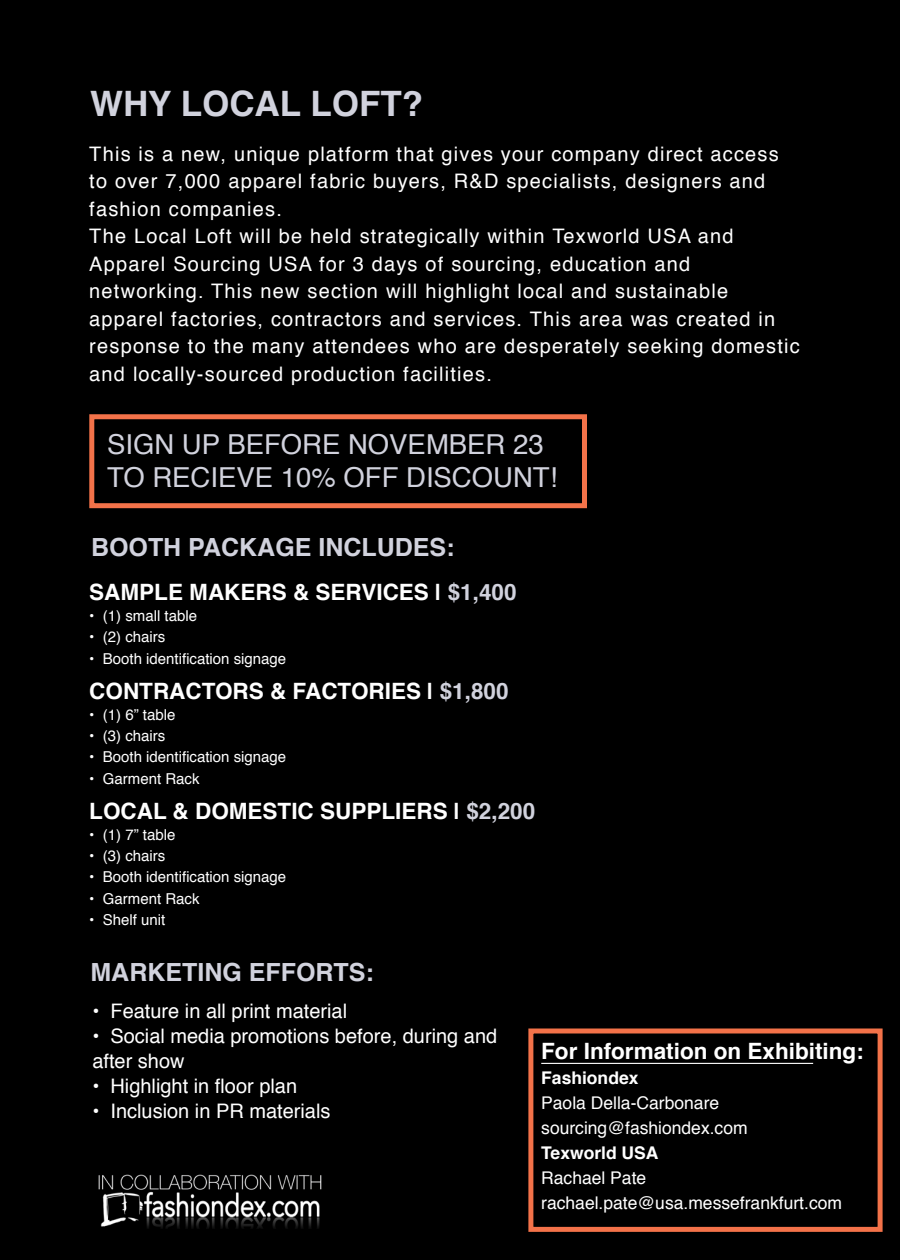
<style>
.page{position:relative;width:900px;height:1260px;background:#000}
.page>*{position:absolute;margin:0;border:0;box-sizing:border-box;transform-origin:0 0}
.t1{font:700 35px "Helvetica";color:#d1d2dd}
.t2{font:27.5px "Helvetica";color:#d1d2dd}
.t3{font:700 25px "Helvetica";color:#d1d2dd}
.t4{font:700 22.5px "Helvetica";color:#fff}
.t5{font:20px/27.5px "Helvetica";letter-spacing:.06em;color:#fff}
.t6{font:20px "Helvetica";color:#fff}
.t7{font:17.5px/25px "Helvetica";color:#fff}
.t8{font:700 17.5px "Helvetica";color:#fff}
.t9{font:15px "Helvetica";color:#fff}
.s1{color:#d1d2dd}
.s2{font-weight:700}
</style>
<div class="page">
<div style="left:528px;top:1029px;width:355px;height:203px;border:5px solid #f37249"></div>
<div style="left:89px;top:414px;width:498px;height:94px;border:5px solid #f37249"></div>
<hr style="left:541px;top:1063px;width:272px;height:1px;background:#fff">
<img style="left:98px;top:1174px;width:224px;height:54px">
<p class="t1" style="left:90px;top:76px;width:335px">WHY LOCAL LOFT?</p>
<p class="t5" style="left:89px;top:140px;width:712px">This is a new, unique platform that gives your company direct access to over 7,000 apparel fabric buyers, R&amp;D specialists, designers and fashion companies.<br>The Local Loft will be held strategically within Texworld USA and Apparel Sourcing USA for 3 days of sourcing, education and networking. This new section will highlight local and sustainable apparel factories, contractors and services. This area was created in response to the many attendees who are desperately seeking domestic and locally-sourced production facilities.</p>
<p class="t2" style="left:107px;top:423px;width:438px">SIGN UP BEFORE NOVEMBER 23</p>
<p class="t2" style="left:107px;top:456px;width:452px">TO RECIEVE 10% OFF DISCOUNT!</p>
<p class="t3" style="left:91px;top:527px;width:365px">BOOTH PACKAGE INCLUDES:</p>
<p class="t4" style="left:89px;top:574px;width:429px">SAMPLE MAKERS &amp; SERVICES | <span class="s1">$1,400</span></p>
<p class="t9" style="left:89px;top:604px;width:109px">• (1) small table</p>
<p class="t9" style="left:89px;top:625px;width:78px">• (2) chairs</p>
<p class="t9" style="left:89px;top:647px;width:199px">• Booth identification signage</p>
<p class="t4" style="left:89px;top:672px;width:421px">CONTRACTORS &amp; FACTORIES | <span class="s1">$1,800</span></p>
<p class="t9" style="left:89px;top:703px;width:88px">• (1) 6” table</p>
<p class="t9" style="left:89px;top:724px;width:78px">• (3) chairs</p>
<p class="t9" style="left:89px;top:745px;width:199px">• Booth identification signage</p>
<p class="t9" style="left:89px;top:767px;width:112px">• Garment Rack</p>
<p class="t4" style="left:89px;top:792px;width:447px">LOCAL &amp; DOMESTIC SUPPLIERS | <span class="s1">$2,200</span></p>
<p class="t9" style="left:89px;top:823px;width:88px">• (1) 7” table</p>
<p class="t9" style="left:89px;top:844px;width:78px">• (3) chairs</p>
<p class="t9" style="left:89px;top:865px;width:199px">• Booth identification signage</p>
<p class="t9" style="left:89px;top:887px;width:112px">• Garment Rack</p>
<p class="t9" style="left:89px;top:908px;width:78px">• Shelf unit</p>
<p class="t3" style="left:90px;top:952px;width:285px">MARKETING EFFORTS:</p>
<p class="t6" style="left:92px;top:996px;width:256px">• Feature in all print material</p>
<p class="t6" style="left:92px;top:1021px;width:406px">• Social media promotions before, during and</p>
<p class="t6" style="left:92px;top:1046px;width:94px">after show</p>
<p class="t6" style="left:92px;top:1071px;width:206px">• Highlight in floor plan</p>
<p class="t6" style="left:92px;top:1096px;width:240px">• Inclusion in PR materials</p>
<p class="t4" style="left:541px;top:1033px;width:324px">For Information on Exhibiting:</p>
<p class="t8" style="left:541px;top:1063px;width:99px">Fashiondex</p>
<p class="t7" style="left:541px;top:1091px;width:179px">Paola Della-Carbonare</p>
<p class="t7" style="left:541px;top:1116px;width:208px">sourcing@fashiondex.com<br><span class="s2">Texworld USA</span></p>
<p class="t7" style="left:541px;top:1166px;width:107px">Rachael Pate</p>
<p class="t7" style="left:541px;top:1191px;width:302px">rachael.pate@usa.messefrankfurt.com</p>
</div>
